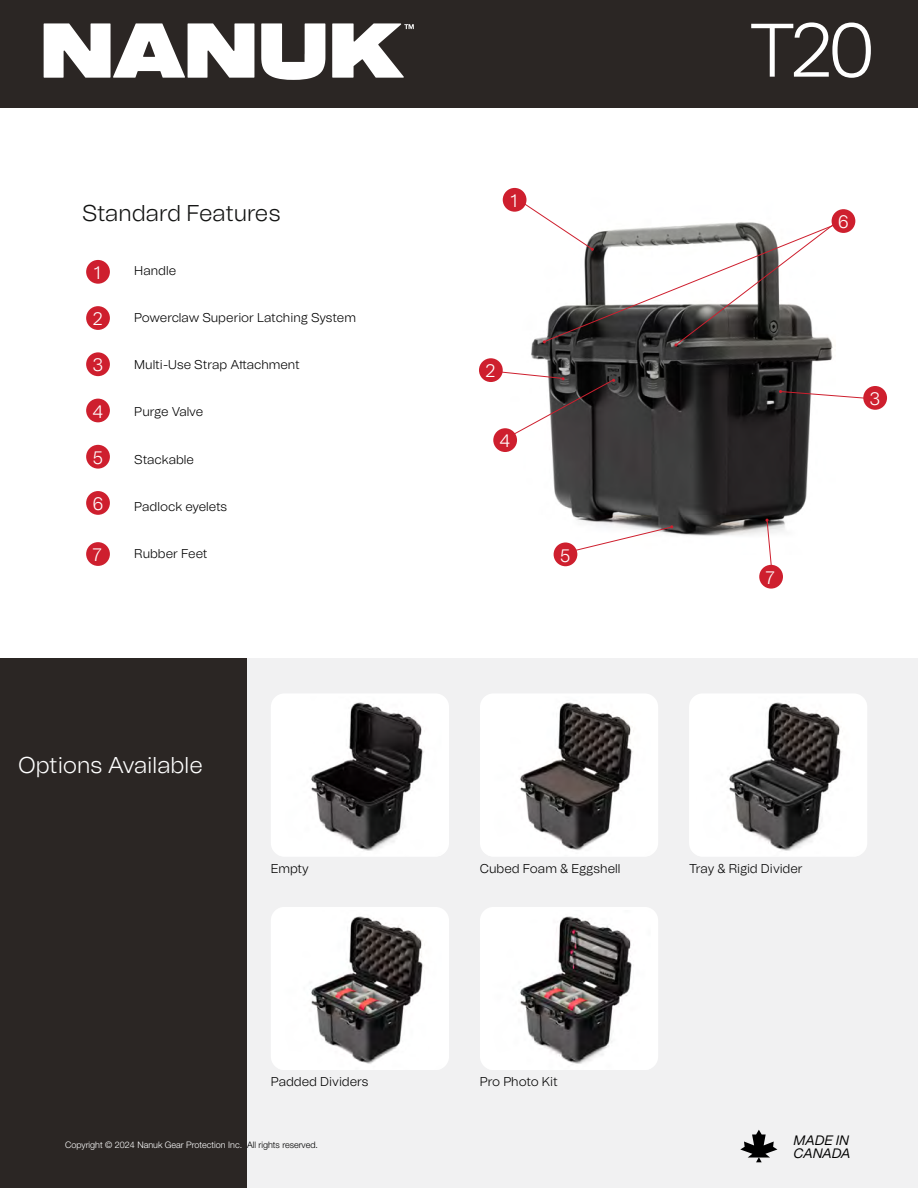
<style>
.page{position:relative;width:918px;height:1188px;background:#f1f1f2}
.page>*{position:absolute;margin:0;border:0;box-sizing:border-box;transform-origin:0 0}
.t1{font:300 75.6px "Tomato Grotesk";color:#fff}
.t2{font:300 22.8px "Tomato Grotesk";color:#121312}
.t3{font:300 22.8px "Tomato Grotesk";color:#fff}
.t4{font:300 18px "Tomato Grotesk";color:#fff}
.t5{font:italic 13.65px/13.5px "Tomato Grotesk";letter-spacing:-.02em;color:#000}
.t6{font:300 12.75px "Tomato Grotesk";color:#000}
.t7{font:300 12.75px "Tomato Grotesk";letter-spacing:-.02em;color:#000}
.t8{font:300 9px "Helvetica Neue LT Std";color:#fff}
.s1{color:#000}
</style>
<div class="page">
<div style="left:0;top:0;width:918px;height:108px;background:#2b2624"></div>
<svg style="left:740px;top:1130px;width:37px;height:32px"></svg>
<svg style="left:44px;top:23px;width:210px;height:55px"></svg>
<svg style="left:261px;top:23px;width:64px;height:57px"></svg>
<svg style="left:332px;top:23px;width:82px;height:55px"></svg>
<div style="left:0;top:658px;width:246px;height:530px;background:#2b2624"></div>
<div style="left:0;top:108px;width:918px;height:550px;background:#fff"></div>
<div style="left:271px;top:693px;width:178px;height:164px;background:#fff;border-radius:14px"></div>
<img style="left:311px;top:702px;width:128px;height:155px">
<div style="left:271px;top:907px;width:178px;height:163px;background:#fff;border-radius:14px"></div>
<img style="left:311px;top:916px;width:113px;height:148px">
<div style="left:480px;top:693px;width:178px;height:164px;background:#fff;border-radius:14px"></div>
<img style="left:490px;top:702px;width:143px;height:155px">
<div style="left:480px;top:907px;width:178px;height:163px;background:#fff;border-radius:14px"></div>
<img style="left:520px;top:916px;width:112px;height:148px">
<div style="left:689px;top:693px;width:178px;height:164px;background:#fff;border-radius:14px"></div>
<img style="left:699px;top:702px;width:143px;height:155px">
<img style="left:479px;top:187px;width:393px;height:367px">
<div style="left:86px;top:260px;width:24px;height:24px;background:#ce1f2e;border-radius:50%"></div>
<div style="left:503px;top:188px;width:23px;height:24px;background:#ce1f2e;border-radius:50%"></div>
<div style="left:86px;top:306px;width:24px;height:24px;background:#ce1f2e;border-radius:50%"></div>
<div style="left:479px;top:358px;width:24px;height:24px;background:#ce1f2e;border-radius:50%"></div>
<div style="left:86px;top:352px;width:24px;height:24px;background:#ce1f2e;border-radius:50%"></div>
<div style="left:863px;top:386px;width:24px;height:24px;background:#ce1f2e;border-radius:50%"></div>
<div style="left:832px;top:209px;width:23px;height:24px;background:#ce1f2e;border-radius:50%"></div>
<div style="left:86px;top:399px;width:24px;height:23px;background:#ce1f2e;border-radius:50%"></div>
<div style="left:493px;top:428px;width:24px;height:24px;background:#ce1f2e;border-radius:50%"></div>
<div style="left:86px;top:445px;width:24px;height:24px;background:#ce1f2e;border-radius:50%"></div>
<div style="left:86px;top:491px;width:24px;height:24px;background:#ce1f2e;border-radius:50%"></div>
<div style="left:86px;top:542px;width:24px;height:24px;background:#ce1f2e;border-radius:50%"></div>
<div style="left:759px;top:565px;width:24px;height:24px;background:#ce1f2e;border-radius:50%"></div>
<div style="left:554px;top:543px;width:23px;height:23px;background:#ce1f2e;border-radius:50%"></div>
<svg style="left:499px;top:371px;width:116px;height:66px"></svg>
<svg style="left:766px;top:519px;width:6px;height:47px"></svg>
<svg style="left:570px;top:525px;width:103px;height:27px"></svg>
<svg style="left:779px;top:390px;width:87px;height:9px"></svg>
<svg style="left:522px;top:202px;width:317px;height:145px"></svg>
<h2 class="t2" style="left:82px;top:198px;width:200px">Standard Features</h2>
<h3 class="t4" style="left:93px;top:260px;width:8px">1</h3>
<h3 class="t4" style="left:92px;top:307px;width:12px">2</h3>
<h3 class="t4" style="left:92px;top:353px;width:12px">3</h3>
<h3 class="t4" style="left:92px;top:399px;width:12px">4</h3>
<h3 class="t4" style="left:92px;top:445px;width:12px">5</h3>
<h3 class="t4" style="left:93px;top:492px;width:13px">6</h3>
<h3 class="t4" style="left:93px;top:543px;width:11px">7</h3>
<p class="t6" style="left:134px;top:261px;width:43px">Handle</p>
<p class="t6" style="left:134px;top:309px;width:223px">Powerclaw Superior Latching System</p>
<p class="t6" style="left:134px;top:356px;width:167px">Multi-Use Strap Attachment</p>
<p class="t6" style="left:134px;top:403px;width:70px">Purge Valve</p>
<p class="t6" style="left:134px;top:450px;width:61px">Stackable</p>
<p class="t6" style="left:134px;top:498px;width:94px">Padlock eyelets</p>
<p class="t6" style="left:134px;top:545px;width:75px">Rubber Feet</p>
<h2 class="t3" style="left:18px;top:750px;width:186px">Options Available</h2>
<p class="t6" style="left:271px;top:860px;width:40px">Empty</p>
<p class="t6" style="left:271px;top:1073px;width:99px">Padded Dividers</p>
<p class="t8" style="left:65px;top:1140px;width:255px">Copyright © 2024 Nanuk Gear Protection Inc. <span class="s1">All rights reserved.</span></p>
<h3 class="t4" style="left:510px;top:188px;width:8px">1</h3>
<h3 class="t4" style="left:485px;top:359px;width:12px">2</h3>
<h3 class="t4" style="left:500px;top:429px;width:12px">4</h3>
<h3 class="t4" style="left:560px;top:543px;width:12px">5</h3>
<h1 class="t1" style="left:749px;top:-1px;width:129px">T20</h1>
<h3 class="t4" style="left:838px;top:210px;width:13px">6</h3>
<h3 class="t4" style="left:870px;top:387px;width:12px">3</h3>
<h3 class="t4" style="left:766px;top:565px;width:11px">7</h3>
<p class="t6" style="left:480px;top:860px;width:142px">Cubed Foam &amp; Eggshell</p>
<p class="t6" style="left:689px;top:860px;width:115px">Tray &amp; Rigid Divider</p>
<p class="t7" style="left:480px;top:1073px;width:79px">Pro Photo Kit</p>
<p class="t5" style="left:794px;top:1133px;width:59px">MADE IN<br>CANADA</p>
</div>
